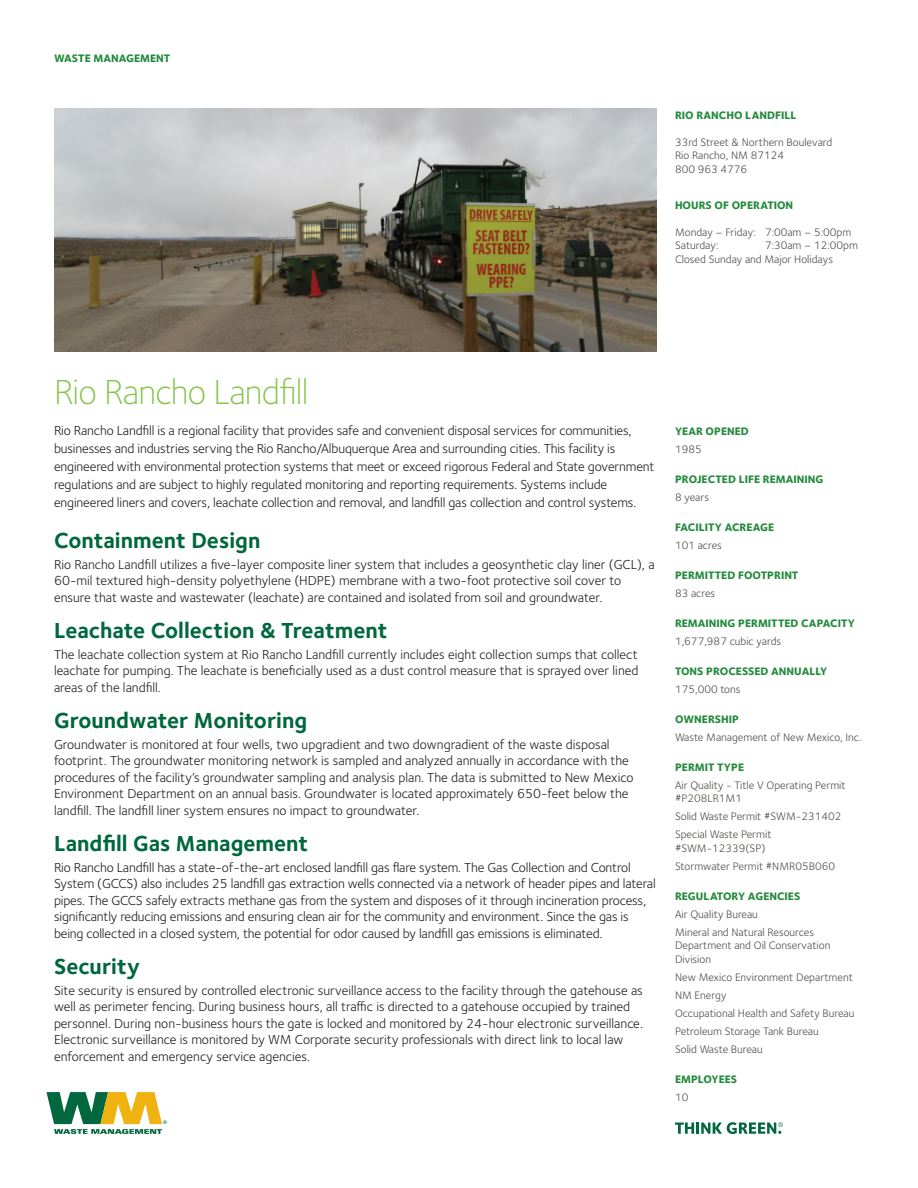
<style>
.page{position:relative;width:918px;height:1188px;background:#fff}
.page>*{position:absolute;margin:0;border:0;box-sizing:border-box;transform-origin:0 0}
.t1{font:300 36px "Foundry Sterling";letter-spacing:-.02em;color:#83c447}
.t2{font:700 22.5px "Foundry Sterling";color:#00673e}
.t3{font:13.5px/16.5px "Foundry Sterling";letter-spacing:-.01em;color:#231f20}
.t4{font:11.25px/18px "Foundry Sterling";color:#4c5049}
.t5{font:800 11.25px "Foundry Sterling";color:#238b3c}
</style>
<div class="page">
<svg style="left:46px;top:1092px;width:121px;height:42px"></svg>
<svg style="left:675px;top:1122px;width:108px;height:12px"></svg>
<img style="left:54px;top:108px;width:603px;height:243px">
<p class="t5" style="left:54px;top:51px;width:118px">WASTE MANAGEMENT</p>
<p class="t5" style="left:675px;top:108px;width:123px">RIO RANCHO LANDFILL</p>
<p class="t4" style="left:675px;top:135px;width:159px;line-height:13.5px">33rd Street &amp; Northern Boulevard<br>Rio Rancho, NM 87124<br>800 963 4776</p>
<p class="t5" style="left:675px;top:198px;width:120px">HOURS OF OPERATION</p>
<p class="t4" style="left:675px;top:225px;width:178px;line-height:13.5px">Monday – Friday: 7:00am – 5:00pm<br>Saturday:</p>
<p class="t4" style="left:675px;top:239px;width:185px;line-height:13.5px;text-indent:90px">7:30am – 12:00pm<br>Closed Sunday and Major Holidays</p>
<h1 class="t1" style="left:54px;top:371px;width:256px">Rio Rancho Landfill</h1>
<p class="t3" style="left:54px;top:422px;width:602px;line-height:18px">Rio Rancho Landfill is a regional facility that provides safe and convenient disposal services for communities, businesses and industries serving the Rio Rancho/Albuquerque Area and surrounding cities. This facility is engineered with environmental protection systems that meet or exceed rigorous Federal and State government regulations and are subject to highly regulated monitoring and reporting requirements. Systems include engineered liners and covers, leachate collection and removal, and landfill gas collection and control systems.</p>
<h2 class="t2" style="left:54px;top:527px;width:208px">Containment Design</h2>
<p class="t3" style="left:54px;top:556px;width:602px">Rio Rancho Landfill utilizes a five-layer composite liner system that includes a geosynthetic clay liner (GCL), a<br>60-mil textured high-density polyethylene (HDPE) membrane with a two-foot protective soil cover to ensure that waste and wastewater (leachate) are contained and isolated from soil and groundwater.</p>
<h2 class="t2" style="left:54px;top:617px;width:335px">Leachate Collection &amp; Treatment</h2>
<p class="t3" style="left:54px;top:646px;width:586px;text-align:justify">The leachate collection system at Rio Rancho Landfill currently includes eight collection sumps that collect leachate for pumping. The leachate is beneficially used as a dust control measure that is sprayed over lined areas of the landfill.</p>
<h2 class="t2" style="left:54px;top:707px;width:255px">Groundwater Monitoring</h2>
<p class="t3" style="left:54px;top:736px;width:581px">Groundwater is monitored at four wells, two upgradient and two downgradient of the waste disposal footprint. The groundwater monitoring network is sampled and analyzed annually in accordance with the procedures of the facility’s groundwater sampling and analysis plan. The data is submitted to New Mexico Environment Department on an annual basis. Groundwater is located approximately 650-feet below the landfill. The landfill liner system ensures no impact to groundwater.</p>
<h2 class="t2" style="left:54px;top:830px;width:256px">Landfill Gas Management</h2>
<p class="t3" style="left:54px;top:859px;width:603px">Rio Rancho Landfill has a state-of-the-art enclosed landfill gas flare system. The Gas Collection and Control System (GCCS) also includes 25 landfill gas extraction wells connected via a network of header pipes and lateral pipes. The GCCS safely extracts methane gas from the system and disposes of it through incineration process, significantly reducing emissions and ensuring clean air for the community and environment. Since the gas is being collected in a closed system, the potential for odor caused by landfill gas emissions is eliminated.</p>
<h2 class="t2" style="left:54px;top:953px;width:88px">Security</h2>
<p class="t3" style="left:54px;top:982px;width:590px">Site security is ensured by controlled electronic surveillance access to the facility through the gatehouse as well as perimeter fencing. During business hours, all traffic is directed to a gatehouse occupied by trained personnel. During non-business hours the gate is locked and monitored by 24-hour electronic surveillance.<br>Electronic surveillance is monitored by WM Corporate security professionals with direct link to local law enforcement and emergency service agencies.</p>
<p class="t5" style="left:675px;top:424px;width:75px">YEAR OPENED</p>
<p class="t4" style="left:675px;top:440px;width:28px">1985</p>
<p class="t5" style="left:675px;top:472px;width:150px">PROJECTED LIFE REMAINING</p>
<p class="t4" style="left:675px;top:488px;width:36px">8 years</p>
<p class="t5" style="left:675px;top:520px;width:101px">FACILITY ACREAGE</p>
<p class="t4" style="left:675px;top:536px;width:48px">101 acres</p>
<p class="t5" style="left:675px;top:568px;width:125px">PERMITTED FOOTPRINT</p>
<p class="t4" style="left:675px;top:584px;width:42px">83 acres</p>
<p class="t5" style="left:675px;top:616px;width:181px">REMAINING PERMITTED CAPACITY</p>
<p class="t4" style="left:675px;top:632px;width:108px">1,677,987 cubic yards</p>
<p class="t5" style="left:675px;top:664px;width:154px">TONS PROCESSED ANNUALLY</p>
<p class="t4" style="left:675px;top:680px;width:67px">175,000 tons</p>
<p class="t5" style="left:675px;top:712px;width:66px">OWNERSHIP</p>
<p class="t4" style="left:675px;top:728px;width:188px">Waste Management of New Mexico, Inc.</p>
<p class="t5" style="left:675px;top:760px;width:71px">PERMIT TYPE</p>
<p class="t4" style="left:675px;top:779px;width:172px;line-height:13.5px">Air Quality - Title V Operating Permit #P208LR1M1</p>
<p class="t4" style="left:675px;top:808px;width:168px">Solid Waste Permit #SWM-231402<br>Special Waste Permit</p>
<p class="t4" style="left:675px;top:839px;width:162px">#SWM-12339(SP)<br>Stormwater Permit #NMR05B060</p>
<p class="t5" style="left:675px;top:889px;width:127px">REGULATORY AGENCIES</p>
<p class="t4" style="left:675px;top:905px;width:141px">Air Quality Bureau<br>Mineral and Natural Resources</p>
<p class="t4" style="left:675px;top:939px;width:157px;line-height:13.5px">Department and Oil Conservation<br>Division</p>
<p class="t4" style="left:675px;top:968px;width:181px">New Mexico Environment Department<br>NM Energy<br>Occupational Health and Safety Bureau<br>Petroleum Storage Tank Bureau<br>Solid Waste Bureau</p>
<p class="t5" style="left:675px;top:1072px;width:64px">EMPLOYEES</p>
<p class="t4" style="left:675px;top:1088px;width:15px">10</p>
</div>
